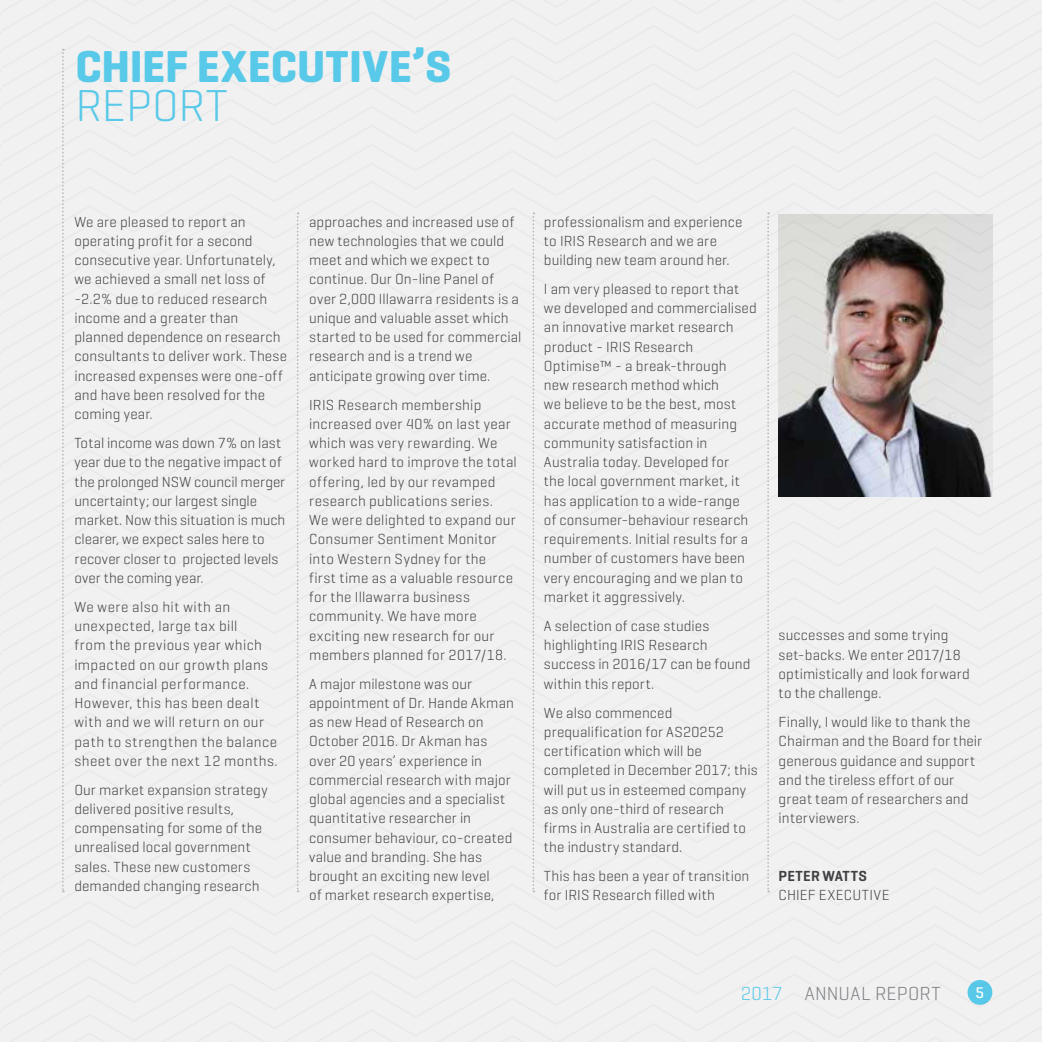
<style>
.page{position:relative;width:1042px;height:1042px;background:#f1f1f2}
.page>*{position:absolute;margin:0;border:0;box-sizing:border-box;transform-origin:0 0}
.t1{font:800 45.5px "Geogrotesque";letter-spacing:.005em;color:#58c9e8}
.t2{font:45.5px "Geogrotesque";letter-spacing:.005em;color:#58c9e8}
.t3{font:19.25px "Geogrotesque";letter-spacing:.015em;color:#7e8083}
.t4{font:600 15.75px "Geogrotesque";color:#fff}
.t5{font:14.88px/19.2px "Geogrotesque";letter-spacing:.015em;color:#414042}
.t6{font:700 14.88px "Geogrotesque";letter-spacing:.02em;color:#414042}
.s1{color:#58c9e8}
</style>
<div class="page">
<img style="left:778px;top:214px;width:214px;height:282px">
<h1 class="t1" style="left:75px;top:38px;width:377px">CHIEF EXECUTIVE’S</h1>
<h1 class="t2" style="left:75px;top:77px;width:154px">REPORT</h1>
<p class="t5" style="left:74px;top:211px;width:214px">We are pleased to report an operating profit for a second consecutive year. Unfortunately, we achieved a small net loss of -2.2% due to reduced research income and a greater than planned dependence on research consultants to deliver work. These increased expenses were one-off and have been resolved for the coming year.</p>
<p class="t5" style="left:74px;top:433px;width:212px">Total income was down 7% on last year due to the negative impact of the prolonged NSW council merger uncertainty; our largest single market. Now this situation is much clearer, we expect sales here to recover closer to projected levels over the coming year.</p>
<p class="t5" style="left:74px;top:596px;width:205px">We were also hit with an unexpected, large tax bill<br>from the previous year which impacted on our growth plans and financial performance.<br>However, this has been dealt with and we will return on our path to strengthen the balance sheet over the next 12 months.</p>
<p class="t5" style="left:74px;top:779px;width:195px">Our market expansion strategy delivered positive results, compensating for some of the unrealised local government sales. These new customers demanded changing research</p>
<p class="t5" style="left:309px;top:211px;width:214px">approaches and increased use of new technologies that we could meet and which we expect to continue. Our On-line Panel of over 2,000 Illawarra residents is a unique and valuable asset which started to be used for commercial research and is a trend we anticipate growing over time.</p>
<p class="t5" style="left:309px;top:394px;width:209px">IRIS Research membership increased over 40% on last year which was very rewarding. We worked hard to improve the total offering, led by our revamped research publications series.<br>We were delighted to expand our<br>Consumer Sentiment Monitor into Western Sydney for the<br>first time as a valuable resource for the Illawarra business community. We have more exciting new research for our members planned for 2017/18.</p>
<p class="t5" style="left:309px;top:673px;width:206px">A major milestone was our appointment of Dr. Hande Akman as new Head of Research on<br>October 2016. Dr Akman has over 20 years’ experience in commercial research with major global agencies and a specialist quantitative researcher in consumer behaviour, co-created value and branding. She has brought an exciting new level<br>of market research expertise,</p>
<p class="t5" style="left:544px;top:211px;width:200px">professionalism and experience to IRIS Research and we are building new team around her.</p>
<p class="t5" style="left:544px;top:279px;width:214px">I am very pleased to report that we developed and commercialised an innovative market research product - IRIS Research<br>Optimise™ - a break-through<br>new research method which<br>we believe to be the best, most accurate method of measuring community satisfaction in<br>Australia today. Developed for<br>the local government market, it has application to a wide-range<br>of consumer-behaviour research requirements. Initial results for a number of customers have been very encouraging and we plan to market it aggressively.</p>
<p class="t5" style="left:544px;top:616px;width:208px">A selection of case studies highlighting IRIS Research success in 2016/17 can be found within this report.</p>
<p class="t5" style="left:544px;top:702px;width:215px">We also commenced prequalification for AS20252 certification which will be completed in December 2017; this will put us in esteemed company as only one-third of research firms in Australia are certified to the industry standard.</p>
<p class="t5" style="left:544px;top:866px;width:207px">This has been a year of transition for IRIS Research filled with</p>
<p class="t5" style="left:778px;top:625px;width:193px">successes and some trying set-backs. We enter 2017/18 optimistically and look forward to the challenge.</p>
<p class="t5" style="left:778px;top:712px;width:205px">Finally, I would like to thank the<br>Chairman and the Board for their generous guidance and support and the tireless effort of our great team of researchers and interviewers.</p>
<p class="t6" style="left:778px;top:867px;width:90px">PETER WATTS</p>
<p class="t5" style="left:778px;top:885px;width:113px">CHIEF EXECUTIVE</p>
<p class="t3" style="left:740px;top:981px;width:201px"><span class="s1">2017</span> ANNUAL REPORT</p>
<p class="t4" style="left:975px;top:982px;width:10px">5</p>
</div>
